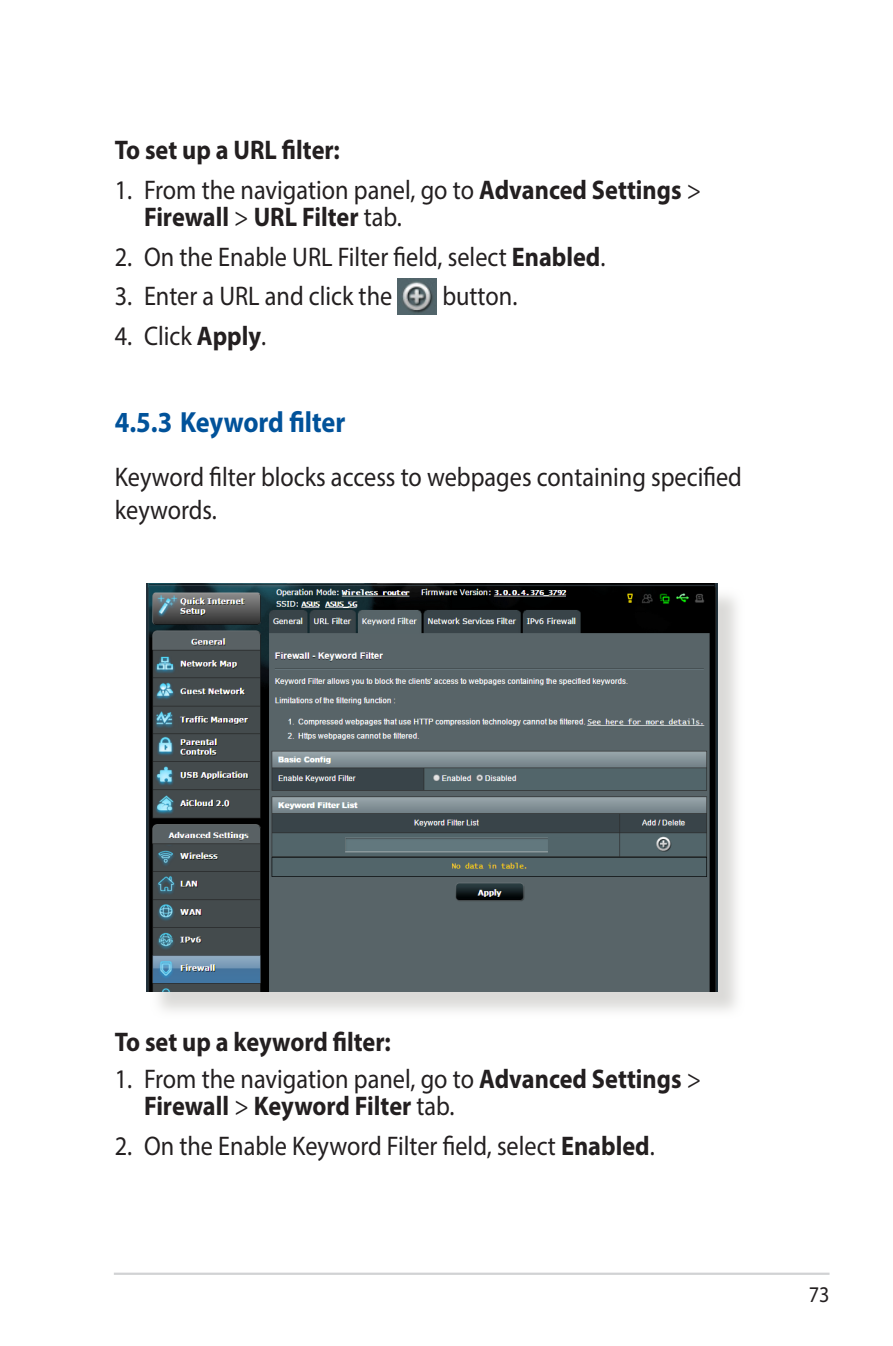
<style>
.page{position:relative;width:893px;height:1346px;background:#fff}
.page>*{position:absolute;margin:0;border:0;box-sizing:border-box;transform-origin:0 0}
.WL_Header_2{font:700 29.25px "Myriad Pro";letter-spacing:-.005em;color:#01529a;scale:.9 1}
.WL_Body_Text_-_List{font:27px/27px "Myriad Pro";color:#231f20;scale:.9 1}
.WL_Body_Text_-_List-2{font:700 27px/27px "Myriad Pro";color:#231f20;scale:.9 1}
.WL_Body_Text{font:27px/32.4px "Myriad Pro";color:#231f20;scale:.9 1}
.WL_Body_Text-2{font:700 27px "Myriad Pro";color:#231f20;scale:.9 1}
.t1{font:22.5px "Myriad";color:#231f20;scale:.9 1}
.s1{font-weight:700}
.s2{font-weight:400}
</style>
<div class="page">
<hr style="left:114px;top:1272px;width:715px;height:3px;background:#d1d2d4">
<img style="left:397px;top:279px;width:40px;height:35px">
<div style="left:150px;top:587px;width:595px;height:432px;background:#cfcecb;opacity:.75"></div>
<img style="left:147px;top:583px;width:570px;height:408px">
<p class="WL_Body_Text_-_List-2" style="left:115px;top:135px;width:252px">To set up a URL filter:</p>
<p class="WL_Body_Text_-_List" style="left:144px;top:176px;width:621px;text-indent:-29px">1. From the navigation panel, go to <span class="s1">Advanced Settings</span> &gt;<br><span class="s1">Firewall</span> &gt; <span class="s1">URL Filter</span> tab.</p>
<p class="WL_Body_Text_-_List" style="left:115px;top:243px;width:547px">2. On the Enable URL Filter field, select <span class="s1">Enabled</span>.</p>
<p class="WL_Body_Text_-_List" style="left:115px;top:282px;width:310px">3. Enter a URL and click the</p>
<p class="WL_Body_Text_-_List" style="left:442px;top:282px;width:85px">button.</p>
<p class="WL_Body_Text_-_List" style="left:115px;top:322px;width:170px">4. Click <span class="s1">Apply</span>.</p>
<p class="WL_Header_2" style="left:115px;top:403px;width:258px">4.5.3 Keyword filter</p>
<p class="WL_Body_Text" style="left:115px;top:461px;width:698px">Keyword filter blocks access to webpages containing specified keywords.</p>
<p class="WL_Body_Text-2" style="left:115px;top:1024px;width:308px">To set up a keyword filter:</p>
<p class="WL_Body_Text_-_List-2" style="left:144px;top:1064px;width:621px;text-indent:-29px"><span class="s2">1. From the navigation panel, go to</span> Advanced Settings <span class="s2">&gt;<br></span>Firewall <span class="s2">&gt;</span> Keyword Filter <span class="s2">tab.</span></p>
<p class="WL_Body_Text_-_List" style="left:115px;top:1132px;width:601px">2. On the Enable Keyword Filter field, select <span class="s1">Enabled</span>.</p>
<p class="t1" style="left:809px;top:1283px;width:25px">73</p>
</div>
